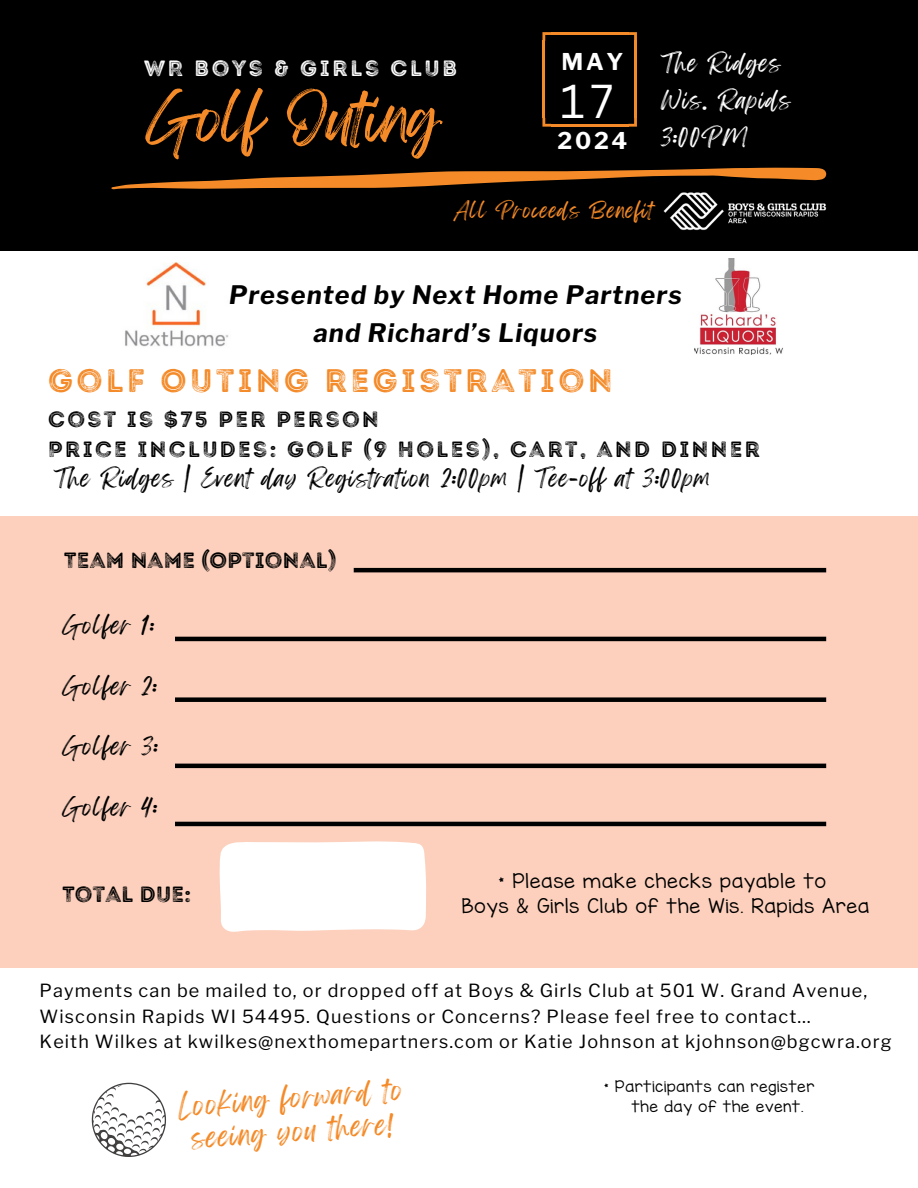
<style>
.page{position:relative;width:918px;height:1188px;background:#fff}
.page>*{position:absolute;margin:0;border:0;box-sizing:border-box;transform-origin:0 0}
.t1{font:55.65px "Feeling Passionate";color:#f48a28}
.t2{font:46.2px "Canva Sans";color:#fff}
.t3{font:32.55px "Intro Rust G Base 2 Line";letter-spacing:.105em;color:#f48a28}
.t4{font:italic 700 25.35px/38.2px "Libre Franklin";letter-spacing:.045em;color:#000;text-align:center}
.t5{font:24.6px "Feeling Passionate";color:#f48a28}
.t6{font:700 22.95px "Libre Franklin";letter-spacing:.12em;color:#fff}
.t7{font:22.2px "Intro Rust G Base 2 Line";letter-spacing:.12em;color:#fff}
.t8{font:22.05px/30.3px "Intro Rust G Base 2 Line";letter-spacing:.105em;color:#000}
.t9{font:22.05px "Intro Rust G Base 2 Line";letter-spacing:.01em;color:#000}
.t10{font:20.7px "Feeling Passionate";letter-spacing:.06em;color:#000}
.t11{font:20.7px/37.2px "Feeling Passionate";letter-spacing:.06em;color:#fff}
.t12{font:18.3px "Feeling Passionate";letter-spacing:.06em;color:#f48a28}
.t13{font:18px/25.8px "Libre Franklin";letter-spacing:.06em;color:#000}
.t14{font:18px/25.8px "KG Miss Kindergarten";letter-spacing:.06em;color:#000;text-align:center}
.t15{font:14.25px "KG Miss Kindergarten";letter-spacing:.06em;color:#000}
</style>
<div class="page">
<div style="left:0;top:0;width:918px;height:250px;background:#000"></div>
<svg style="left:111px;top:168px;width:715px;height:21px"></svg>
<hr style="left:634px;top:41px;width:3px;height:77px;background:#f48a28">
<hr style="left:542px;top:41px;width:3px;height:77px;background:#f48a28">
<hr style="left:551px;top:32px;width:77px;height:3px;background:#f48a28">
<hr style="left:551px;top:124px;width:77px;height:3px;background:#f48a28">
<svg style="left:628px;top:32px;width:9px;height:9px"></svg>
<svg style="left:542px;top:32px;width:9px;height:9px"></svg>
<svg style="left:628px;top:118px;width:9px;height:9px"></svg>
<svg style="left:542px;top:118px;width:9px;height:9px"></svg>
<img style="left:663px;top:192px;width:163px;height:39px">
<div style="left:0;top:516px;width:918px;height:452px;background:#fcd0bd"></div>
<hr style="left:354px;top:568px;width:472px;height:4px;background:#000">
<hr style="left:175px;top:637px;width:651px;height:4px;background:#000">
<div style="left:175px;top:697px;width:651px;height:5px;background:#000"></div>
<hr style="left:175px;top:764px;width:651px;height:4px;background:#000">
<hr style="left:175px;top:822px;width:651px;height:4px;background:#000">
<div style="left:219px;top:841px;width:207px;height:91px;background:#fff"></div>
<svg style="left:92px;top:1083px;width:74px;height:74px"></svg>
<img style="left:125px;top:263px;width:106px;height:84px">
<img style="left:695px;top:258px;width:88px;height:97px">
<h3 class="t7" style="left:144px;top:55px;width:315px">WR BOYS &amp; GIRLS CLUB</h3>
<p class="t1" style="left:146px;top:73px;width:296px">Golf Outing</p>
<h2 class="t6" style="left:562px;top:48px;width:63px">MAY</h2>
<p class="t2" style="left:560px;top:69px;width:54px">17</p>
<p class="t11" style="left:661px;top:45px;width:131px">The Ridges<br>Wis. Rapids</p>
<p class="t6" style="left:558px;top:127px;width:71px">2024</p>
<p class="t11" style="left:661px;top:119px;width:88px">3:00PM</p>
<h6 class="t12" style="left:454px;top:195px;width:200px">All Proceeds Benefit</h6>
<h5 class="t4" style="left:229px;top:276px;width:454px">Presented by Next Home Partners and Richard’s Liquors</h5>
<h5 class="t3" style="left:48px;top:361px;width:566px">GOLF OUTING REGISTRATION</h5>
<h5 class="t8" style="left:48px;top:404px;width:713px">COST IS $75 PER PERSON<br>PRICE INCLUDES: GOLF (9 HOLES), CART, AND DINNER</h5>
<h5 class="t10" style="left:54px;top:462px;width:658px">The Ridges | Event day Registration 2:00pm | Tee-off at 3:00pm</h5>
<h5 class="t9" style="left:64px;top:547px;width:274px">TEAM NAME (OPTIONAL)</h5>
<h1 class="t10" style="left:62px;top:608px;width:93px">Golfer 1:</h1>
<h3 class="t10" style="left:62px;top:669px;width:96px">Golfer 2:</h3>
<h5 class="t10" style="left:62px;top:730px;width:97px">Golfer 3:</h5>
<p class="t10" style="left:62px;top:790px;width:96px">Golfer 4:</p>
<h5 class="t9" style="left:62px;top:881px;width:130px">TOTAL DUE:</h5>
<h5 class="t14" style="left:462px;top:867px;width:409px">* Please make checks payable to<br>Boys &amp; Girls Club of the Wis. Rapids Area</h5>
<h5 class="t13" style="left:40px;top:977px;width:853px">Payments can be mailed to, or dropped off at Boys &amp; Girls Club at 501 W. Grand Avenue,<br>Wisconsin Rapids WI 54495. Questions or Concerns? Please feel free to contact…<br>Keith Wilkes at kwilkes@nexthomepartners.com or Katie Johnson at kjohnson@bgcwra.org</h5>
<p class="t5" style="left:177px;top:1086px;width:226px;rotate:-4deg">Looking forward to</p>
<p class="t5" style="left:190px;top:1118px;width:204px;rotate:-4deg">seeing you there!</p>
<h5 class="t15" style="left:604px;top:1077px;width:212px">* Participants can register</h5>
<h5 class="t15" style="left:632px;top:1097px;width:173px">the day of the event.</h5>
</div>
